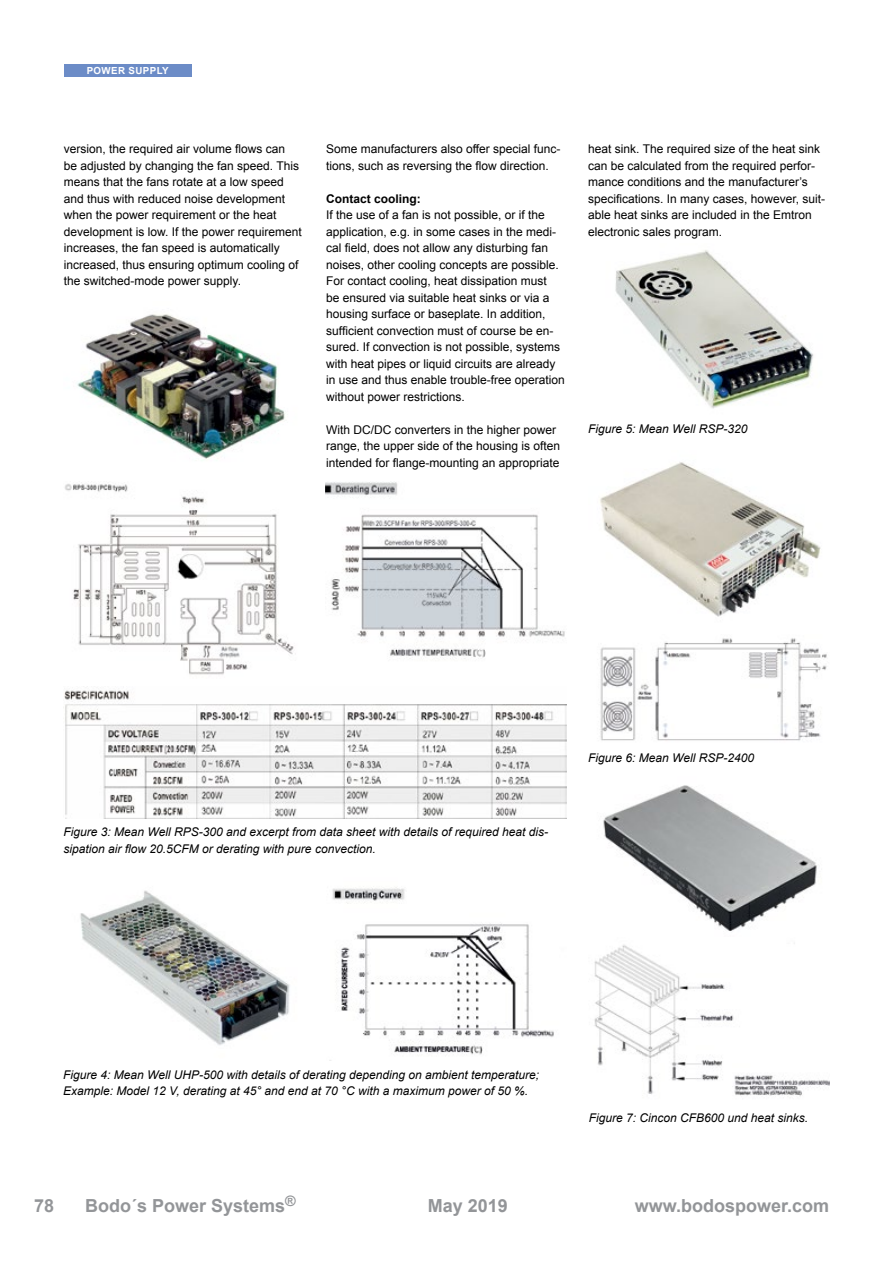
<style>
.page{position:relative;width:893px;height:1263px;background:#fff}
.page>*{position:absolute;margin:0;border:0;box-sizing:border-box;transform-origin:0 0}
.t1{font:700 18px "Arial";color:#939598}
.t2{font:700 14.4px "Arial";color:#939598}
.Fließtext{font:12px/16.5px "Arial";color:#000}
.Fließtext-2{font:italic 12px/16.5px "Arial";color:#000}
.Flietext_Überschrift{font:700 12px "Arial";color:#000}
.t3{font:700 9.75px "Arial";letter-spacing:.04em;color:#fff}
</style>
<div class="page">
<div style="left:64px;top:64px;width:127px;height:13px;background:#6c8cc7"></div>
<img style="left:329px;top:887px;width:225px;height:174px">
<img style="left:80px;top:890px;width:210px;height:155px">
<img style="left:615px;top:250px;width:199px;height:159px">
<img style="left:600px;top:638px;width:227px;height:103px">
<img style="left:600px;top:462px;width:221px;height:155px">
<img style="left:603px;top:785px;width:214px;height:146px">
<img style="left:594px;top:943px;width:235px;height:153px">
<img style="left:77px;top:314px;width:208px;height:145px">
<img style="left:64px;top:690px;width:502px;height:128px">
<img style="left:326px;top:482px;width:239px;height:177px">
<img style="left:65px;top:482px;width:231px;height:193px">
<p class="t3" style="left:87px;top:64px;width:83px">POWER SUPPLY</p>
<p class="t3" style="left:103px;top:64px;width:51px">CONTENT</p>
<p class="Fließtext" style="left:64px;top:141px;width:240px">version, the required air volume flows can<br>be adjusted by changing the fan speed. This means that the fans rotate at a low speed and thus with reduced noise development when the power requirement or the heat development is low. If the power requirement increases, the fan speed is automatically increased, thus ensuring optimum cooling of the switched-mode power supply.</p>
<p class="Fließtext" style="left:326px;top:141px;width:236px">Some manufacturers also offer special func&shy;tions, such as reversing the flow direction.</p>
<p class="Flietext_Überschrift" style="left:326px;top:191px;width:96px">Contact cooling:</p>
<p class="Fließtext" style="left:326px;top:207px;width:240px">If the use of a fan is not possible, or if the application, e.g. in some cases in the medi&shy;cal field, does not allow any disturbing fan noises, other cooling concepts are possible.<br>For contact cooling, heat dissipation must<br>be ensured via suitable heat sinks or via a housing surface or baseplate. In addition, sufficient convection must of course be en&shy;sured. If convection is not possible, systems with heat pipes or liquid circuits are already in use and thus enable trouble-free operation without power restrictions.</p>
<p class="Fließtext" style="left:326px;top:421px;width:236px">With DC/DC converters in the higher power range, the upper side of the housing is often intended for flange-mounting an appropriate</p>
<p class="Fließtext" style="left:588px;top:141px;width:238px">heat sink. The required size of the heat sink can be calculated from the required perfor&shy;mance conditions and the manufacturer’s specifications. In many cases, however, suit&shy;able heat sinks are included in the Emtron electronic sales program.</p>
<p class="Fließtext-2" style="left:588px;top:421px;width:161px">Figure 5: Mean Well RSP-320</p>
<p class="Fließtext-2" style="left:64px;top:824px;width:486px">Figure 3: Mean Well RPS-300 and excerpt from data sheet with details of required heat dis&shy;sipation air flow 20.5CFM or derating with pure convection.</p>
<p class="Fließtext-2" style="left:588px;top:750px;width:167px">Figure 6: Mean Well RSP-2400</p>
<p class="Fließtext-2" style="left:63px;top:1066px;width:477px">Figure 4: Mean Well UHP-500 with details of derating depending on ambient temperature;<br>Example: Model 12 V, derating at 45° and end at 70 °C with a maximum power of 50 %.</p>
<p class="Fließtext-2" style="left:589px;top:1110px;width:221px">Figure 7: Cincon CFB600 und heat sinks.</p>
<h1 class="t1" style="left:34px;top:1194px;width:22px">78</h1>
<p class="t2" style="left:285px;top:1192px;width:12px">®</p>
<h1 class="t1" style="left:428px;top:1194px;width:82px">May 2019</h1>
<h1 class="t1" style="left:635px;top:1194px;width:196px">www.bodospower.com</h1>
<h1 class="t1" style="left:85px;top:1194px;width:202px">Bodo´s Power Systems</h1>
</div>
